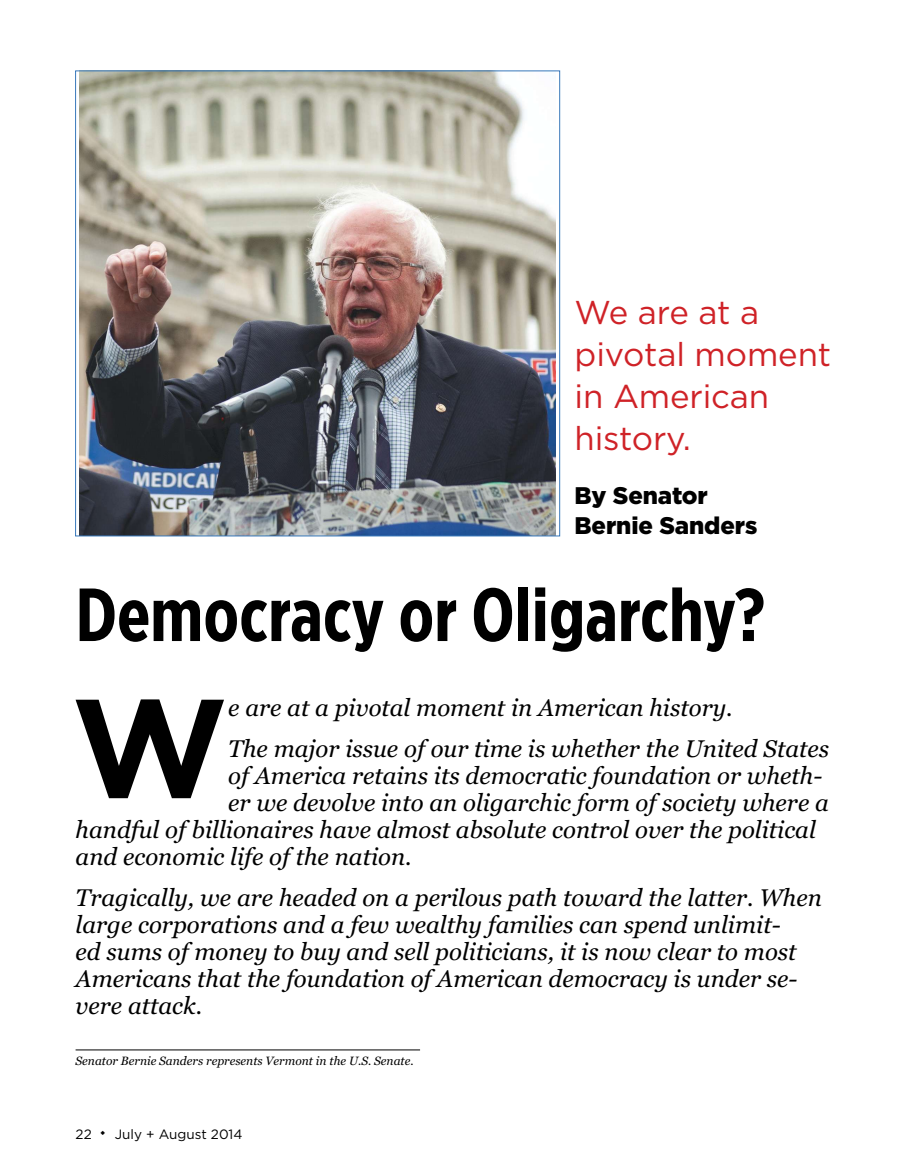
<style>
.page{position:relative;width:905px;height:1175px;background:#fff}
.page>*{position:absolute;margin:0;border:0;box-sizing:border-box;transform-origin:0 0}
.t1{font:700 139.65px "Gotham";color:#000}
.t2{font:700 75px "Gotham X Narrow";color:#000}
.t3{font:33px/42px "Gotham";letter-spacing:-.005em;color:#cf2227}
.t4{font:italic 24px/27px "Georgia";color:#000}
.t5{font:900 24px/30px "Gotham";letter-spacing:-.005em;color:#000}
.t6{font:13.5px "Gotham";color:#000}
.t7{font:italic 12px "Georgia";color:#000}
</style>
<div class="page">
<hr style="left:76px;top:1049px;width:344px;height:1px;background:#000">
<img style="left:80px;top:73px;width:475px;height:461px">
<p class="t3" style="left:574px;top:295px;width:258px">We are at a pivotal moment in American history.</p>
<p class="t5" style="left:574px;top:481px;width:184px">By Senator<br>Bernie Sanders</p>
<p class="t2" style="left:76px;top:581px;width:691px">Democracy or Oligarchy?</p>
<p class="t1" style="left:71px;top:685px;width:158px">W</p>
<p class="t4" style="left:228px;top:689px;width:602px;line-height:40.5px">e are at a pivotal moment in American history.<br>The major issue of our time is whether the United States</p>
<p class="t4" style="left:228px;top:764px;width:595px">of America retains its democratic foundation or wheth-</p>
<p class="t4" style="left:228px;top:791px;width:602px">er we devolve into an oligarchic form of society where a</p>
<p class="t4" style="left:76px;top:818px;width:741px">handful of billionaires have almost absolute control over the political</p>
<p class="t4" style="left:76px;top:845px;width:337px">and economic life of the nation.</p>
<p class="t4" style="left:76px;top:885px;width:747px">Tragically, we are headed on a perilous path toward the latter. When large corporations and a few wealthy families can spend unlimit-<br>ed sums of money to buy and sell politicians, it is now clear to most Americans that the foundation of American democracy is under se&shy;vere attack.</p>
<p class="t7" style="left:76px;top:1056px;width:339px">Senator Bernie Sanders represents Vermont in the U.S. Senate.</p>
<p class="t6" style="left:76px;top:1129px;width:18px">22</p>
<p class="t6" style="left:100px;top:1129px;width:144px">◆ July + August 2014</p>
</div>
